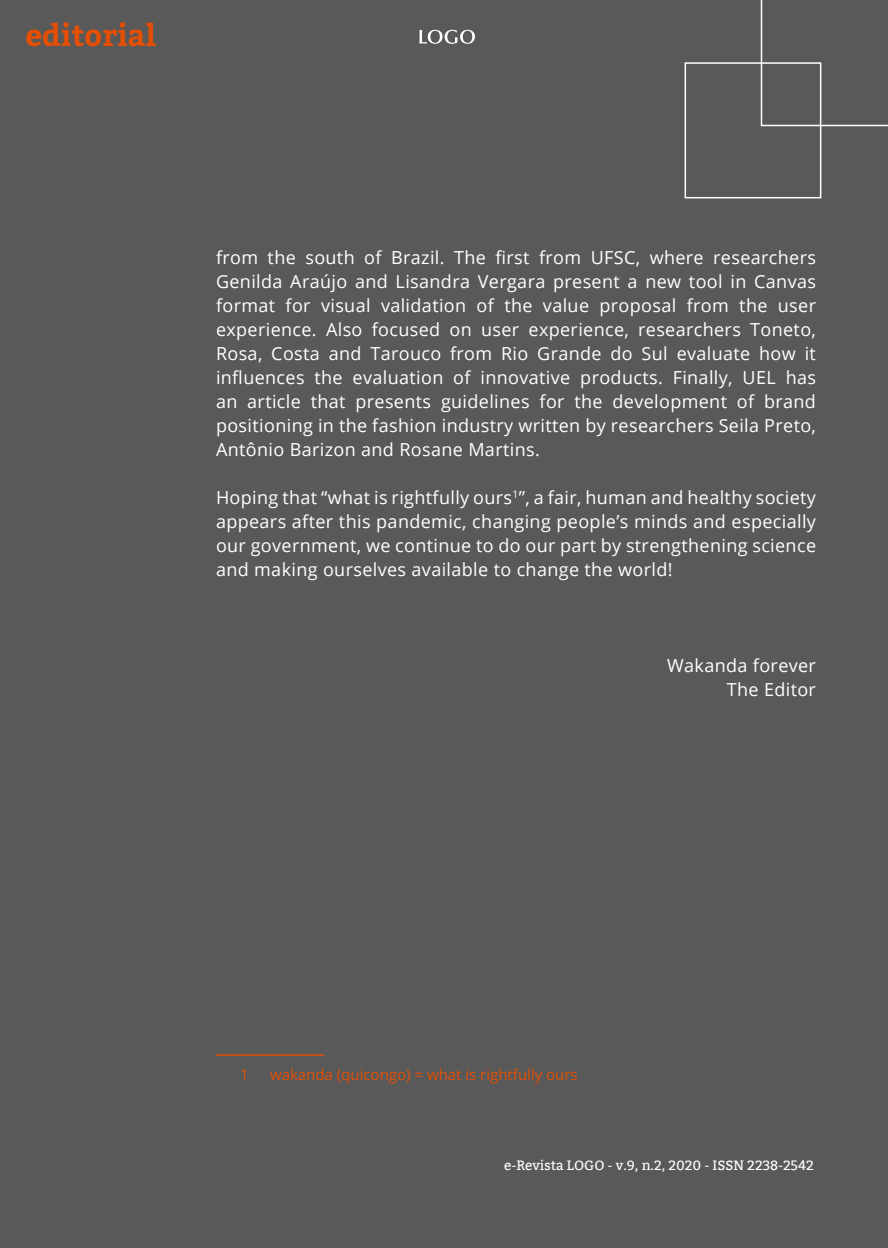
<style>
.page{position:relative;width:888px;height:1248px;background:#595959}
.page>*{position:absolute;margin:0;border:0;box-sizing:border-box;transform-origin:0 0}
.t1{font:700 30px "Bitter";color:#e34f05}
.t2{font:18px/24px "Open Sans";letter-spacing:.02em;color:#fff;text-align:justify}
.t3{font:15px "Open Sans";color:#e34f05}
.t4{font:13.5px "Bitter";color:#fff}
</style>
<div class="page">
<svg style="left:419px;top:30px;width:56px;height:14px"></svg>
<svg style="left:761px;top:0;width:127px;height:126px"></svg>
<div style="left:685px;top:62px;width:136px;height:136px;border:2px solid #fff"></div>
<hr style="left:216px;top:1054px;width:108px;height:2px;background:#e34f05">
<h1 class="t1" style="left:25px;top:20px;width:133px">editorial</h1>
<p class="t2" style="left:216px;top:245px;width:602px">from the south of Brazil. The first from UFSC, where researchers Genilda Araújo and Lisandra Vergara present a new tool in Canvas format for visual validation of the value proposal from the user experience. Also focused on user experience, researchers Toneto, Rosa, Costa and Tarouco from Rio Grande do Sul evaluate how it influences the evaluation of innovative products. Finally, UEL has an article that presents guidelines for the development of brand positioning in the fashion industry written by researchers Seila Preto, Antônio Barizon and Rosane Martins.</p>
<p class="t2" style="left:216px;top:487px;width:602px">Hoping that “what is rightfully ours<sup>1</sup>”, a fair, human and healthy society appears after this pandemic, changing people’s minds and especially our government, we continue to do our part by strengthening science and making ourselves available to change the world!</p>
<p class="t2" style="left:667px;top:655px;width:150px;text-align:right">Wakanda forever<br>The Editor</p>
<p class="t3" style="left:240px;top:1064px;width:10px">1</p>
<p class="t3" style="left:270px;top:1064px;width:309px">wakanda (quicongo) = what is rightfully ours</p>
<p class="t4" style="left:504px;top:1159px;width:311px">e-Revista LOGO - v.9, n.2, 2020 - ISSN 2238-2542</p>
</div>
